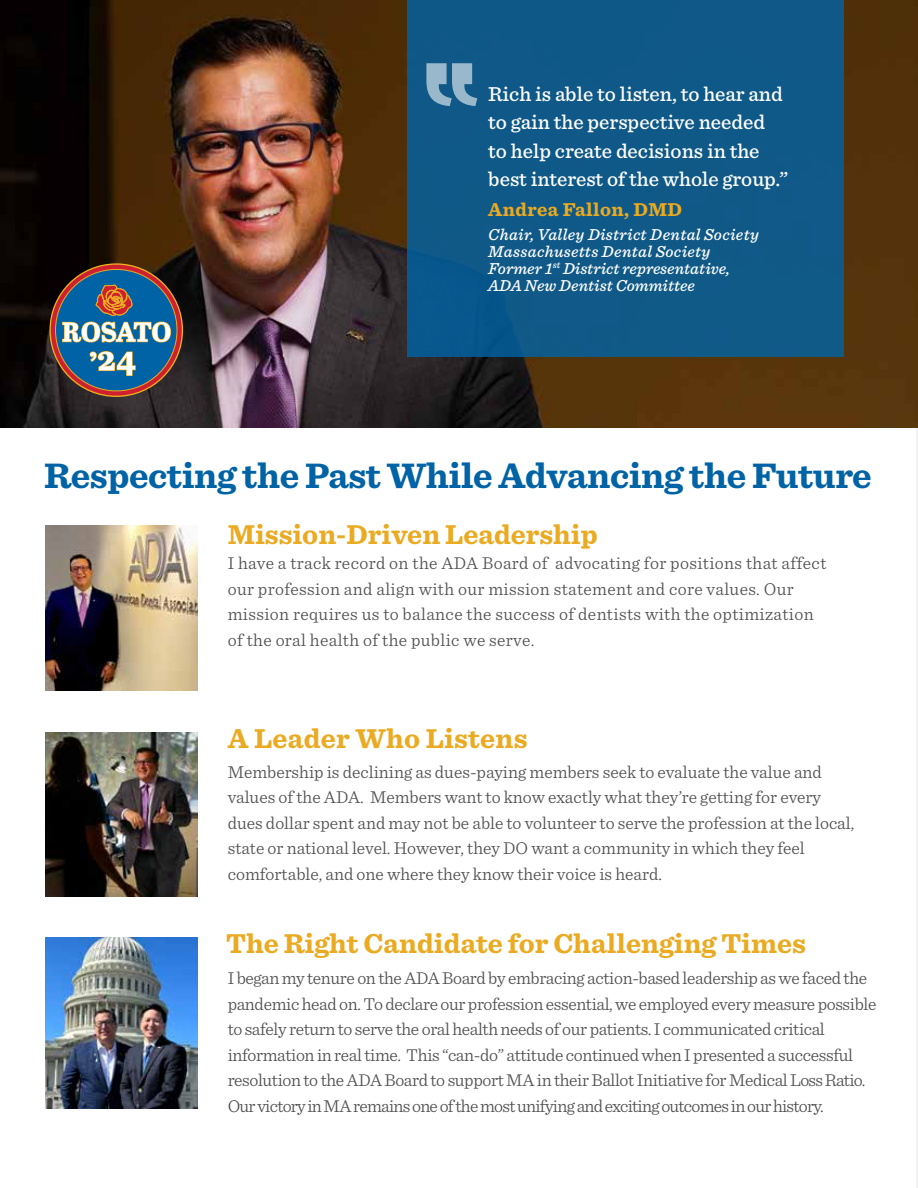
<style>
.page{position:relative;width:918px;height:1188px;background:#fff}
.page>*{position:absolute;margin:0;border:0;box-sizing:border-box;transform-origin:0 0}
.t1{font:700 37.05px "Sentinel";letter-spacing:-.01em;color:#0063a6}
.t2{font:700 28.5px "Sentinel";color:#eaaa21}
.t3{font:500 21px/28.5px "Sentinel";color:#fff}
.t4{font:700 19.5px "Sentinel";letter-spacing:.02em;color:#eaaa21}
.t5{font:300 18px/25.5px "Sentinel";letter-spacing:-.005em;color:#4d4d4f}
.t6{font:300 18px/25.5px "Sentinel";letter-spacing:.02em;color:#4d4d4f}
.t7{font:italic 500 16.5px/17px "Sentinel";letter-spacing:.01em;color:#fff}
</style>
<div class="page">
<hr style="left:916px;top:357px;width:2px;height:831px;background:#000">
<img style="left:0;top:0;width:918px;height:428px">
<svg style="left:50px;top:264px;width:132px;height:132px;background:#d23c2c"></svg>
<div style="left:56px;top:269px;width:121px;height:122px;background:#0063a6;border-radius:50%"></div>
<svg style="left:61px;top:285px;width:111px;height:58px"></svg>
<svg style="left:89px;top:351px;width:47px;height:25px"></svg>
<img style="left:46px;top:937px;width:151px;height:172px">
<img style="left:46px;top:732px;width:151px;height:165px">
<img style="left:46px;top:526px;width:151px;height:165px">
<div style="left:407px;top:0;width:437px;height:356px;background:#0f5988"></div>
<p class="t3" style="left:488px;top:78px;width:302px">Rich is able to listen, to hear and to gain the perspective needed to help create decisions in the best interest of the whole group.”</p>
<p class="t4" style="left:488px;top:195px;width:196px">Andrea Fallon, DMD</p>
<p class="t7" style="left:488px;top:225px;width:272px">Chair, Valley District Dental Society Massachusetts Dental Society Former 1<sup>st</sup> District representative, ADA New Dentist Committee</p>
<h1 class="t1" style="left:44px;top:447px;width:829px">Respecting the Past While Advancing the Future</h1>
<h2 class="t2" style="left:228px;top:512px;width:371px">Mission-Driven Leadership</h2>
<p class="t6" style="left:228px;top:549px;width:600px">I have a track record on the ADA Board of advocating for positions that affect our profession and align with our mission statement and core values. Our mission requires us to balance the success of dentists with the optimization of the oral health of the public we serve.</p>
<h2 class="t2" style="left:228px;top:716px;width:301px">A Leader Who Listens</h2>
<p class="t5" style="left:228px;top:758px;width:628px">Membership is declining as dues-paying members seek to evaluate the value and values of the ADA. Members want to know exactly what they’re getting for every dues dollar spent and may not be able to volunteer to serve the profession at the local, state or national level. However, they DO want a community in which they feel comfortable, and one where they know their voice is heard.</p>
<h2 class="t2" style="left:226px;top:921px;width:581px">The Right Candidate for Challenging Times</h2>
<p class="t5" style="left:228px;top:964px;width:650px">I began my tenure on the ADA Board by embracing action-based leadership as we faced the pandemic head on. To declare our profession essential, we employed every measure possible to safely return to serve the oral health needs of our patients. I communicated critical information in real time. This “can-do” attitude continued when I presented a successful resolution to the ADA Board to support MA in their Ballot Initiative for Medical Loss Ratio.<br>Our victory in MA remains one of the most unifying and exciting outcomes in our history.</p>
</div>
